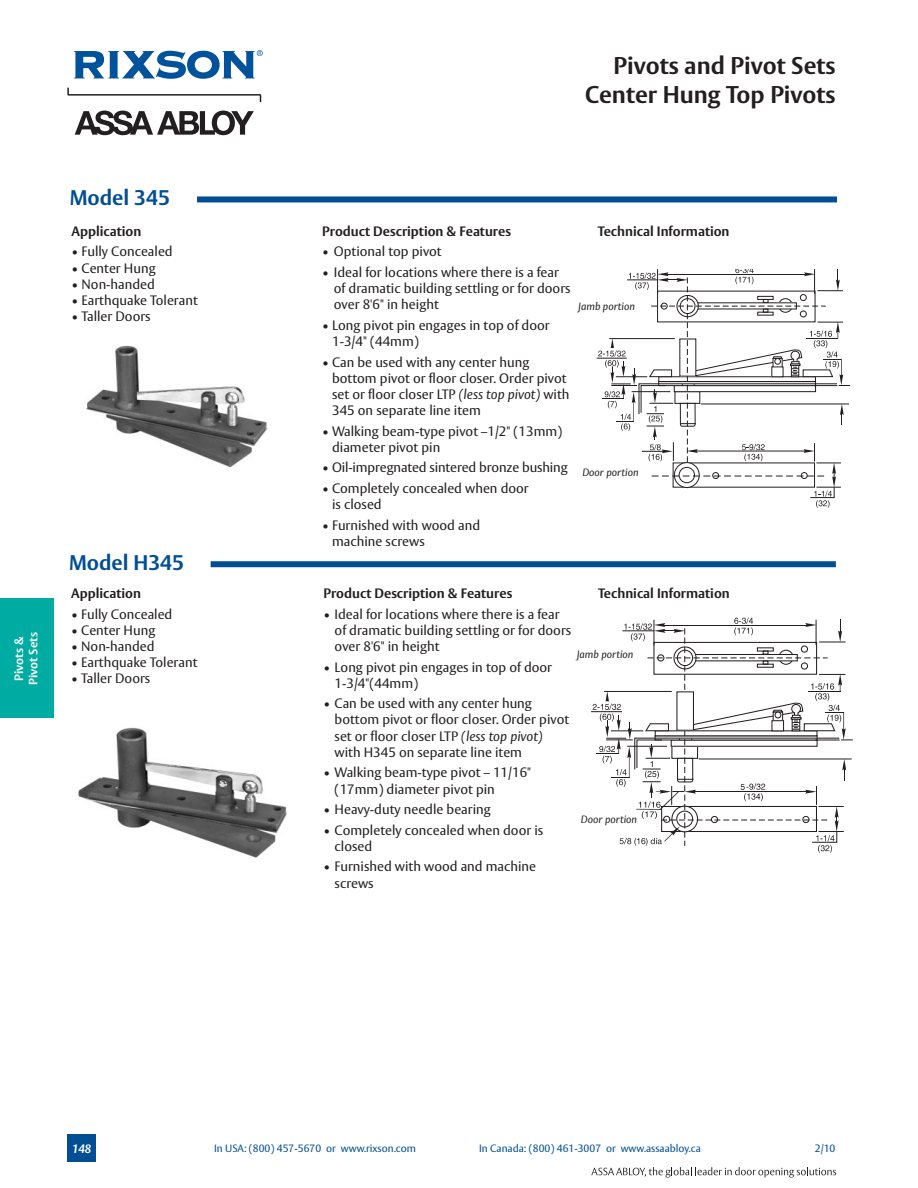
<style>
.page{position:relative;width:918px;height:1188px;background:#fff}
.page>*{position:absolute;margin:0;border:0;box-sizing:border-box;transform-origin:0 0}
.t1{font:700 24px/28.8px "Vesta";color:#231f20;text-align:right}
.t2{font:700 21px "Vesta";color:#004e94}
.t3{font:13.5px/16.2px "Vesta";color:#231f20}
.t4{font:700 13.5px "Vesta";color:#231f20}
.t5{font:700 12px/14.4px "Vesta";color:#fff;text-align:center}
.t6{font:italic 700 12px "Vesta";color:#fff}
.t7{font:10.5px "Vesta";color:#004e94}
.t8{font:italic 10.5px "Vesta";color:#231f20}
.s1{font-style:italic}
</style>
<div class="page">
<svg style="left:67px;top:88px;width:195px;height:14px"></svg>
<svg style="left:75px;top:111px;width:179px;height:24px"></svg>
<svg style="left:74px;top:50px;width:189px;height:29px"></svg>
<svg style="left:591px;top:1167px;width:245px;height:11px"></svg>
<hr style="left:591px;top:711px;width:31px;height:1px;background:#231f20">
<svg style="left:593px;top:617px;width:260px;height:236px"></svg>
<div style="left:575px;top:648px;width:65px;height:17px;background:#fff"></div>
<div style="left:579px;top:814px;width:62px;height:16px;background:#fff"></div>
<hr style="left:597px;top:358px;width:30px;height:1px;background:#231f20">
<svg style="left:598px;top:269px;width:252px;height:239px"></svg>
<div style="left:577px;top:301px;width:64px;height:17px;background:#fff"></div>
<div style="left:581px;top:466px;width:62px;height:16px;background:#fff"></div>
<div style="left:211px;top:561px;width:625px;height:6px;background:#004e94"></div>
<div style="left:197px;top:196px;width:640px;height:6px;background:#004e94"></div>
<img style="left:86px;top:346px;width:182px;height:121px">
<img style="left:78px;top:727px;width:209px;height:131px">
<div style="left:0;top:599px;width:54px;height:119px;background:#00aca1"></div>
<div style="left:68px;top:1134px;width:28px;height:28px;background:#004e94"></div>
<p class="t2" style="left:70px;top:189px;width:102px">Model 345</p>
<p class="t4" style="left:72px;top:225px;width:71px">Application</p>
<p class="t3" style="left:72px;top:245px;width:103px">• Fully Concealed</p>
<p class="t3" style="left:72px;top:261px;width:86px">• Center Hung</p>
<p class="t3" style="left:72px;top:277px;width:85px">• Non-handed</p>
<p class="t3" style="left:72px;top:293px;width:128px">• Earthquake Tolerant</p>
<p class="t3" style="left:72px;top:309px;width:81px">• Taller Doors</p>
<p class="t5" style="left:13px;top:685px;width:54px;rotate:-90deg">Pivots &amp;<br>Pivot Sets</p>
<p class="t2" style="left:69px;top:554px;width:117px">Model H345</p>
<p class="t4" style="left:71px;top:588px;width:71px">Application</p>
<p class="t3" style="left:71px;top:607px;width:103px">• Fully Concealed</p>
<p class="t3" style="left:71px;top:623px;width:86px">• Center Hung</p>
<p class="t3" style="left:71px;top:639px;width:85px">• Non-handed</p>
<p class="t3" style="left:71px;top:655px;width:128px">• Earthquake Tolerant</p>
<p class="t3" style="left:71px;top:672px;width:81px">• Taller Doors</p>
<p class="t1" style="left:585px;top:53px;width:252px">Pivots and Pivot Sets<br>Center Hung Top Pivots</p>
<p class="t4" style="left:322px;top:225px;width:190px">Product Description &amp; Features</p>
<p class="t4" style="left:598px;top:225px;width:133px">Technical Information</p>
<p class="t3" style="left:322px;top:245px;width:121px">• Optional top pivot</p>
<p class="t3" style="left:334px;top:265px;width:238px;text-indent:-12px">• Ideal for locations where there is a fear of dramatic building settling or for doors over 8'6" in height</p>
<p class="t3" style="left:332px;top:318px;width:219px;text-indent:-10px">• Long pivot pin engages in top of door<br>1-3/4" (44mm)</p>
<p class="t3" style="left:332px;top:355px;width:239px;text-indent:-10px">• Can be used with any center hung bottom pivot or floor closer. Order pivot set or floor closer LTP <span class="s1">(less top pivot)</span> with 345 on separate line item</p>
<p class="t3" style="left:332px;top:424px;width:232px;text-indent:-10px">• Walking beam-type pivot –1/2" (13mm) diameter pivot pin</p>
<p class="t3" style="left:322px;top:461px;width:247px">• Oil-impregnated sintered bronze bushing</p>
<p class="t3" style="left:332px;top:481px;width:198px;text-indent:-10px">• Completely concealed when door is closed</p>
<p class="t3" style="left:332px;top:518px;width:150px;text-indent:-10px">• Furnished with wood and machine screws</p>
<p class="t8" style="left:578px;top:302px;width:58px">Jamb portion</p>
<p class="t8" style="left:582px;top:468px;width:58px">Door portion</p>
<p class="t4" style="left:323px;top:588px;width:190px">Product Description &amp; Features</p>
<p class="t4" style="left:598px;top:588px;width:133px">Technical Information</p>
<p class="t3" style="left:335px;top:607px;width:238px;text-indent:-11px">• Ideal for locations where there is a fear of dramatic building settling or for doors over 8'6" in height</p>
<p class="t3" style="left:335px;top:660px;width:219px;text-indent:-11px">• Long pivot pin engages in top of door<br>1-3/4"(44mm)</p>
<p class="t3" style="left:335px;top:696px;width:236px;text-indent:-11px">• Can be used with any center hung bottom pivot or floor closer. Order pivot set or floor closer LTP <span class="s1">(less top pivot) </span>with H345 on separate line item</p>
<p class="t3" style="left:335px;top:766px;width:198px;text-indent:-11px">• Walking beam-type pivot – 11/16" (17mm) diameter pivot pin</p>
<p class="t3" style="left:323px;top:802px;width:169px">• Heavy-duty needle bearing</p>
<p class="t3" style="left:335px;top:823px;width:210px;text-indent:-11px">• Completely concealed when door is closed</p>
<p class="t3" style="left:335px;top:860px;width:203px;text-indent:-11px">• Furnished with wood and machine screws</p>
<p class="t8" style="left:577px;top:650px;width:58px">Jamb portion</p>
<p class="t8" style="left:581px;top:815px;width:58px">Door portion</p>
<p class="t6" style="left:72px;top:1143px;width:20px">148</p>
<p class="t7" style="left:214px;top:1143px;width:204px">In USA: (800) 457-5670 or www.rixson.com</p>
<p class="t7" style="left:479px;top:1143px;width:223px">In Canada: (800) 461-3007 or www.assaabloy.ca</p>
<p class="t7" style="left:815px;top:1143px;width:22px">2/10</p>
</div>
